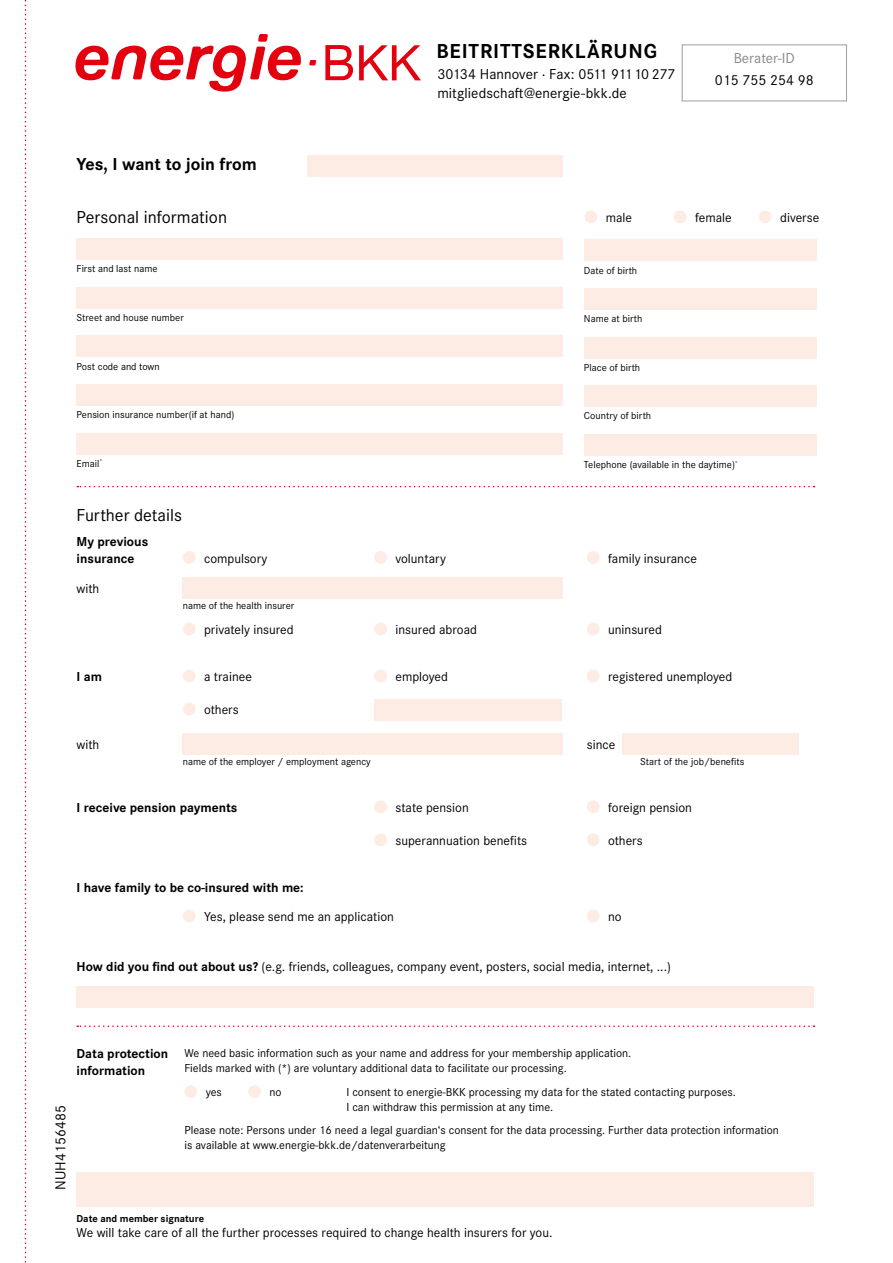
<style>
.page{position:relative;width:893px;height:1263px;background:#fff}
.page>*{position:absolute;margin:0;border:0;box-sizing:border-box;transform-origin:0 0}
.t1{font:700 21px "Corporate S Pro";letter-spacing:.04em;color:#000}
.t2{font:18px "Corporate S Pro";color:#000}
.t3{font:700 18px "Corporate S Pro";color:#000}
.t4{font:15px/19.5px "Corporate S Pro";color:#000}
.t5{font:15px "Corporate S Pro";color:#878786}
.t6{font:13.5px "Corporate S Pro";color:#000}
.t7{font:700 13.5px/16.5px "Corporate S Pro";color:#000}
.t8{font:12px/15px "Corporate S Pro";color:#000}
.t9{font:10.5px "Corporate S Pro";color:#000}
.t10{font:700 10.5px "Corporate S Pro";color:#000}
.s1{font-weight:700}
</style>
<div class="page">
<svg style="left:75px;top:34px;width:226px;height:58px"></svg>
<svg style="left:325px;top:45px;width:28px;height:35px"></svg>
<svg style="left:359px;top:45px;width:62px;height:35px"></svg>
<svg style="left:309px;top:60px;width:7px;height:5px"></svg>
<div style="left:584px;top:240px;width:232px;height:21px;background:#fdece4"></div>
<div style="left:584px;top:288px;width:232px;height:22px;background:#fdece4"></div>
<div style="left:584px;top:337px;width:232px;height:21px;background:#fdece4"></div>
<div style="left:584px;top:385px;width:232px;height:22px;background:#fdece4"></div>
<div style="left:584px;top:434px;width:232px;height:21px;background:#fdece4"></div>
<div style="left:183px;top:551px;width:13px;height:13px;background:#fdece4;border-radius:50%"></div>
<div style="left:374px;top:551px;width:13px;height:13px;background:#fdece4;border-radius:50%"></div>
<div style="left:587px;top:551px;width:13px;height:13px;background:#fdece4;border-radius:50%"></div>
<div style="left:183px;top:577px;width:380px;height:22px;background:#fdece4"></div>
<div style="left:183px;top:623px;width:13px;height:12px;background:#fdece4;border-radius:50%"></div>
<div style="left:374px;top:623px;width:13px;height:12px;background:#fdece4;border-radius:50%"></div>
<div style="left:587px;top:623px;width:13px;height:12px;background:#fdece4;border-radius:50%"></div>
<div style="left:183px;top:670px;width:13px;height:12px;background:#fdece4;border-radius:50%"></div>
<div style="left:374px;top:670px;width:13px;height:12px;background:#fdece4;border-radius:50%"></div>
<div style="left:587px;top:670px;width:13px;height:12px;background:#fdece4;border-radius:50%"></div>
<div style="left:183px;top:703px;width:13px;height:12px;background:#fdece4;border-radius:50%"></div>
<div style="left:374px;top:699px;width:188px;height:21px;background:#fdece4"></div>
<div style="left:183px;top:733px;width:380px;height:21px;background:#fdece4"></div>
<div style="left:622px;top:733px;width:176px;height:21px;background:#fdece4"></div>
<div style="left:374px;top:800px;width:13px;height:13px;background:#fdece4;border-radius:50%"></div>
<div style="left:587px;top:800px;width:13px;height:13px;background:#fdece4;border-radius:50%"></div>
<div style="left:374px;top:833px;width:13px;height:13px;background:#fdece4;border-radius:50%"></div>
<div style="left:587px;top:833px;width:13px;height:13px;background:#fdece4;border-radius:50%"></div>
<div style="left:183px;top:910px;width:13px;height:12px;background:#fdece4;border-radius:50%"></div>
<div style="left:587px;top:910px;width:13px;height:12px;background:#fdece4;border-radius:50%"></div>
<div style="left:77px;top:986px;width:737px;height:21px;background:#fdece4"></div>
<div style="left:308px;top:155px;width:255px;height:21px;background:#fdece4"></div>
<div style="left:77px;top:239px;width:486px;height:21px;background:#fdece4"></div>
<div style="left:77px;top:287px;width:486px;height:21px;background:#fdece4"></div>
<div style="left:77px;top:336px;width:486px;height:21px;background:#fdece4"></div>
<div style="left:77px;top:384px;width:486px;height:22px;background:#fdece4"></div>
<div style="left:77px;top:433px;width:486px;height:21px;background:#fdece4"></div>
<div style="left:584px;top:210px;width:13px;height:13px;background:#fdece4;border-radius:50%"></div>
<div style="left:674px;top:210px;width:13px;height:13px;background:#fdece4;border-radius:50%"></div>
<div style="left:759px;top:210px;width:13px;height:13px;background:#fdece4;border-radius:50%"></div>
<svg style="left:25px;top:0;width:2px;height:1263px"></svg>
<div style="left:77px;top:1172px;width:737px;height:34px;background:#fdece4"></div>
<div style="left:184px;top:1085px;width:13px;height:13px;background:#fdece4;border-radius:50%"></div>
<div style="left:248px;top:1085px;width:13px;height:13px;background:#fdece4;border-radius:50%"></div>
<svg style="left:77px;top:486px;width:738px;height:1px"></svg>
<svg style="left:77px;top:1025px;width:738px;height:2px"></svg>
<div style="left:682px;top:44px;width:165px;height:57px;border:1px solid #9c9d9d"></div>
<h1 class="t1" style="left:436px;top:35px;width:222px">BEITRITTSERKLÄRUNG</h1>
<p class="t5" style="left:734px;top:47px;width:63px">Berater-ID</p>
<p class="t4" style="left:437px;top:63px;width:240px">30134 Hannover · Fax: 0511 911 10 277 mitgliedschaft@energie-bkk.de</p>
<p class="t4" style="left:715px;top:69px;width:101px">015 755 254 98</p>
<h2 class="t3" style="left:77px;top:150px;width:182px">Yes, I want to join from</h2>
<h2 class="t2" style="left:77px;top:203px;width:152px">Personal information</h2>
<p class="t6" style="left:606px;top:208px;width:28px">male</p>
<p class="t6" style="left:695px;top:208px;width:38px">female</p>
<p class="t6" style="left:780px;top:208px;width:41px">diverse</p>
<p class="t9" style="left:77px;top:261px;width:83px">First and last name</p>
<p class="t9" style="left:584px;top:263px;width:55px">Date of birth</p>
<p class="t9" style="left:77px;top:310px;width:109px">Street and house number</p>
<p class="t9" style="left:584px;top:311px;width:60px">Name at birth</p>
<p class="t9" style="left:77px;top:358px;width:85px">Post code and town</p>
<p class="t9" style="left:584px;top:360px;width:58px">Place of birth</p>
<p class="t9" style="left:77px;top:407px;width:159px">Pension insurance number(if at hand)</p>
<p class="t9" style="left:77px;top:456px;width:27px">Email<sup>*</sup></p>
<p class="t9" style="left:584px;top:408px;width:69px">Country of birth</p>
<p class="t9" style="left:584px;top:457px;width:155px">Telephone (available in the daytime)<sup>*</sup></p>
<h2 class="t2" style="left:77px;top:502px;width:107px">Further details</h2>
<p class="t7" style="left:77px;top:532px;width:73px">My previous insurance</p>
<p class="t6" style="left:77px;top:578px;width:24px">with</p>
<p class="t6" style="left:204px;top:548px;width:65px">compulsory</p>
<p class="t6" style="left:395px;top:548px;width:52px">voluntary</p>
<p class="t6" style="left:608px;top:548px;width:90px">family insurance</p>
<p class="t9" style="left:183px;top:598px;width:113px">name of the health insurer</p>
<p class="t6" style="left:204px;top:620px;width:91px">privately insured</p>
<p class="t6" style="left:395px;top:620px;width:83px">insured abroad</p>
<p class="t6" style="left:608px;top:620px;width:55px">uninsured</p>
<p class="t7" style="left:77px;top:667px;width:27px">I am</p>
<p class="t6" style="left:204px;top:667px;width:49px">a trainee</p>
<p class="t6" style="left:395px;top:667px;width:54px">employed</p>
<p class="t6" style="left:608px;top:667px;width:126px">registered unemployed</p>
<p class="t6" style="left:204px;top:700px;width:36px">others</p>
<p class="t6" style="left:77px;top:734px;width:24px">with</p>
<p class="t6" style="left:587px;top:734px;width:30px">since</p>
<p class="t9" style="left:183px;top:754px;width:189px">name of the employer / employment agency</p>
<p class="t9" style="left:640px;top:754px;width:106px">Start of the job/benefits</p>
<p class="t7" style="left:77px;top:798px;width:162px">I receive pension payments</p>
<p class="t6" style="left:395px;top:798px;width:75px">state pension</p>
<p class="t6" style="left:608px;top:798px;width:86px">foreign pension</p>
<p class="t6" style="left:395px;top:831px;width:133px">superannuation benefits</p>
<p class="t6" style="left:608px;top:831px;width:36px">others</p>
<p class="t7" style="left:77px;top:878px;width:229px">I have family to be co-insured with me:</p>
<p class="t6" style="left:204px;top:907px;width:191px">Yes, please send me an application</p>
<p class="t6" style="left:608px;top:907px;width:15px">no</p>
<p class="t6" style="left:77px;top:957px;width:596px"><span class="s1">How did you find out about us?</span> (e.g. friends, colleagues, company event, posters, social media, internet, ...)</p>
<p class="t4" style="left:50px;top:1189px;width:86px;rotate:-90deg">NUH4156485</p>
<p class="t7" style="left:77px;top:1045px;width:93px">Data protection information</p>
<p class="t8" style="left:184px;top:1045px;width:448px">We need basic information such as your name and address for your membership application.<br>Fields marked with (*) are voluntary additional data to facilitate our processing.</p>
<p class="t8" style="left:206px;top:1083px;width:18px">yes</p>
<p class="t8" style="left:269px;top:1083px;width:14px">no</p>
<p class="t8" style="left:346px;top:1083px;width:391px">I consent to energie-BKK processing my data for the stated contacting purposes.<br>I can withdraw this permission at any time.</p>
<p class="t8" style="left:184px;top:1122px;width:596px">Please note: Persons under 16 need a legal guardian‘s consent for the data processing. Further data protection information is available at www.energie-bkk.de/datenverarbeitung</p>
<p class="t10" style="left:77px;top:1210px;width:129px">Date and member signature</p>
<p class="t6" style="left:77px;top:1223px;width:477px">We will take care of all the further processes required to change health insurers for you.</p>
</div>
